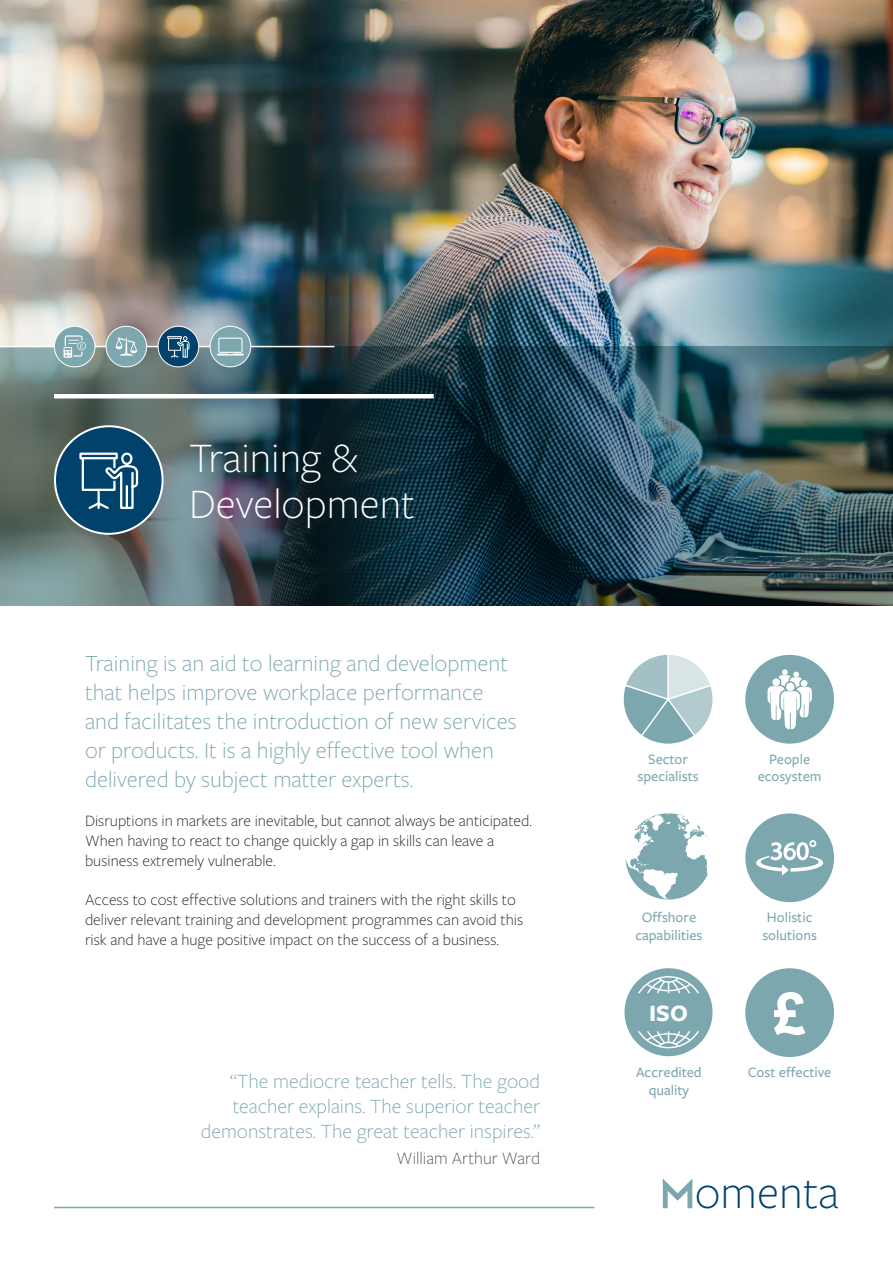
<style>
.page{position:relative;width:893px;height:1263px;background:#fff}
.page>*{position:absolute;margin:0;border:0;box-sizing:border-box;transform-origin:0 0}
.t1{font:300 48.3px "Freight Sans Pro";color:#00426b}
.t2{font:300 43.5px/45.3px "Freight Sans Pro";color:#fff}
.t3{font:700 24.45px "Freight Sans Pro";color:#fff}
.Intro{font:300 24px/28.8px "Freight Sans Pro";color:#7ca7ae}
.t4{font:300 21px/25.2px "Freight Sans Pro";color:#7ca7ae;text-align:right}
.Quote_name{font:300 18px "Freight Sans Pro";color:#4e5758}
.t5{font:300 16.5px/19.8px "Freight Sans Pro";color:#231f20}
.t6{font:500 14.85px/17.9px "Freight Sans Pro";color:#7ca7ae;text-align:center}
</style>
<div class="page">
<img style="left:0;top:0;width:893px;height:347px">
<img style="left:0;top:347px;width:893px;height:259px">
<hr style="left:54px;top:394px;width:380px;height:4px;background:#fff">
<hr style="left:0;top:346px;width:334px;height:1px;background:#fff">
<div style="left:158px;top:326px;width:41px;height:41px;background:#00426b;border-radius:50%"></div>
<div style="left:158px;top:326px;width:41px;height:41px;border:1px solid #fff;border-radius:50%"></div>
<svg style="left:167px;top:336px;width:23px;height:22px"></svg>
<div style="left:55px;top:426px;width:108px;height:108px;background:#00426b;border-radius:50%"></div>
<div style="left:54px;top:425px;width:110px;height:110px;border:2px solid #fff;border-radius:50%"></div>
<svg style="left:79px;top:452px;width:60px;height:57px"></svg>
<div style="left:210px;top:326px;width:41px;height:41px;background:#7ca7ae;border-radius:50%"></div>
<div style="left:210px;top:326px;width:41px;height:41px;border:1px solid #fff;border-radius:50%"></div>
<svg style="left:217px;top:338px;width:27px;height:17px"></svg>
<div style="left:54px;top:326px;width:41px;height:41px;background:#7ca7ae;border-radius:50%"></div>
<div style="left:54px;top:326px;width:41px;height:41px;border:1px solid #fff;border-radius:50%"></div>
<svg style="left:64px;top:335px;width:22px;height:23px"></svg>
<hr style="left:54px;top:1207px;width:540px;height:1px;background:#7ca7ae">
<div style="left:106px;top:326px;width:41px;height:41px;background:#7ca7ae;border-radius:50%"></div>
<div style="left:106px;top:326px;width:41px;height:41px;border:1px solid #fff;border-radius:50%"></div>
<svg style="left:116px;top:337px;width:21px;height:19px"></svg>
<svg style="left:624px;top:655px;width:88px;height:89px"></svg>
<div style="left:745px;top:655px;width:89px;height:89px;background:#7ca7ae;border-radius:50%"></div>
<svg style="left:767px;top:669px;width:45px;height:60px"></svg>
<svg style="left:625px;top:813px;width:84px;height:87px"></svg>
<div style="left:745px;top:813px;width:89px;height:89px;background:#7ca7ae;border-radius:50%"></div>
<svg style="left:756px;top:840px;width:67px;height:35px"></svg>
<div style="left:624px;top:968px;width:88px;height:88px;background:#7ca7ae;border-radius:50%"></div>
<svg style="left:638px;top:1031px;width:61px;height:17px"></svg>
<svg style="left:638px;top:976px;width:61px;height:17px"></svg>
<div style="left:745px;top:968px;width:89px;height:89px;background:#7ca7ae;border-radius:50%"></div>
<svg style="left:774px;top:992px;width:31px;height:43px"></svg>
<svg style="left:663px;top:1179px;width:29px;height:29px"></svg>
<p class="t2" style="left:189px;top:434px;width:228px">Training &amp;<br>Development</p>
<p class="Intro" style="left:85px;top:648px;width:433px">Training is an aid to learning and development that helps improve workplace performance and facilitates the introduction of new services or products. It is a highly effective tool when delivered by subject matter experts.</p>
<p class="t5" style="left:85px;top:810px;width:448px">Disruptions in markets are inevitable, but cannot always be anticipated.<br>When having to react to change quickly a gap in skills can leave a business extremely vulnerable.</p>
<p class="t5" style="left:85px;top:889px;width:440px">Access to cost effective solutions and trainers with the right skills to deliver relevant training and development programmes can avoid this risk and have a huge positive impact on the success of a business.</p>
<p class="t4" style="left:201px;top:1068px;width:341px">“The mediocre teacher tells. The good teacher explains. The superior teacher demonstrates. The great teacher inspires.”</p>
<p class="Quote_name" style="left:397px;top:1146px;width:145px">William Arthur Ward</p>
<p class="t6" style="left:637px;top:749px;width:63px">Sector specialists</p>
<p class="t6" style="left:758px;top:749px;width:65px">People ecosystem</p>
<p class="t6" style="left:635px;top:908px;width:69px">Offshore capabilities</p>
<p class="t3" style="left:649px;top:996px;width:40px">ISO</p>
<p class="t6" style="left:636px;top:1062px;width:67px">Accredited quality</p>
<p class="t6" style="left:762px;top:908px;width:56px">Holistic solutions</p>
<p class="t6" style="left:748px;top:1062px;width:85px">Cost effective</p>
<p class="t1" style="left:695px;top:1160px;width:146px">omenta</p>
</div>
